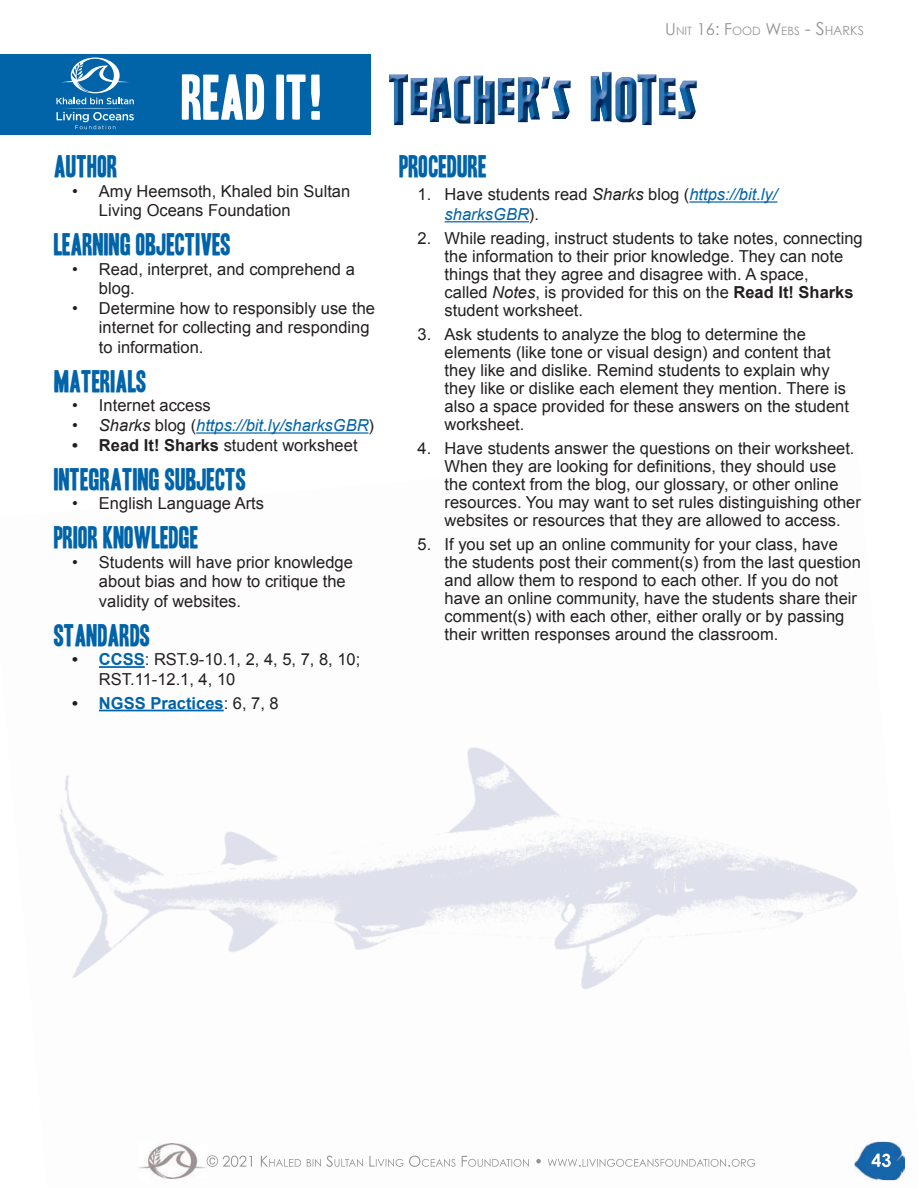
<style>
.page{position:relative;width:918px;height:1188px;background:#fff}
.page>*{position:absolute;margin:0;border:0;box-sizing:border-box;transform-origin:0 0}
.t1{font:55.5px "Headline One HPLHS";color:#fff}
.t2{font:27px "Headline One HPLHS";color:#0163a8}
.t3{font:16.5px/18px "Arial";color:#231f20}
.t4{font:italic 16.5px "Arial";color:#0163a8}
.t5{font:700 16.5px "Arial";color:#0163a8}
.t6{font:11.55px "Century Gothic";color:#939598}
.s1{color:#231f20}
.s2{font-style:normal;color:#231f20}
.s3{font-weight:700}
.s4{font-weight:700;color:#0163a8}
.s5{font-weight:400;color:#231f20}
.s6{font-size:16.5px}
.s7{font-size:18px}
.s8{font-size:12.6px}
.s9{font-style:italic}
.s10{font-style:italic;color:#0163a8}
</style>
<div class="page">
<div style="left:0;top:54px;width:370px;height:81px;background:#0163a8"></div>
<svg style="left:56px;top:57px;width:78px;height:72px"></svg>
<img style="left:389px;top:72px;width:308px;height:54px">
<img style="left:467px;top:747px;width:50px;height:27px">
<img style="left:760px;top:856px;width:135px;height:325px">
<img style="left:59px;top:806px;width:315px;height:172px">
<img style="left:374px;top:774px;width:386px;height:215px">
<img style="left:760px;top:1148px;width:9px;height:33px">
<img style="left:208px;top:1155px;width:548px;height:12px">
<img style="left:138px;top:1143px;width:69px;height:36px">
<img style="left:855px;top:1142px;width:50px;height:38px">
<img style="left:872px;top:1154px;width:19px;height:13px">
<hr style="left:196px;top:432px;width:173px;height:2px;background:#0163a8">
<hr style="left:99px;top:666px;width:46px;height:2px;background:#0163a8">
<hr style="left:99px;top:710px;width:125px;height:1px;background:#0163a8">
<hr style="left:689px;top:201px;width:89px;height:2px;background:#0163a8">
<hr style="left:445px;top:221px;width:84px;height:1px;background:#0163a8">
<h1 class="t1" style="left:182px;top:71px;width:144px">READ IT!</h1>
<h2 class="t2" style="left:54px;top:154px;width:65px">AUTHOR</h2>
<p class="t3" style="left:99px;top:182px;width:253px;line-height:19.5px;text-indent:-27px">• Amy Heemsoth, Khaled bin Sultan<br>Living Oceans Foundation</p>
<h2 class="t2" style="left:54px;top:232px;width:179px">LEARNING OBJECTIVES</h2>
<p class="t3" style="left:99px;top:260px;width:257px;line-height:19.5px;text-indent:-27px">• Read, interpret, and comprehend a blog.</p>
<p class="t3" style="left:99px;top:299px;width:278px;line-height:19.5px;text-indent:-27px">• Determine how to responsibly use the internet for collecting and responding to information.</p>
<h2 class="t2" style="left:54px;top:368px;width:94px">MATERIALS</h2>
<p class="t3" style="left:72px;top:397px;width:140px">• Internet access</p>
<p class="t4" style="left:72px;top:415px;width:304px"><span class="s1">• Sharks</span> <span class="s2">blog (</span>https://bit.ly/sharksGBR<span class="s2">)</span></p>
<p class="t3" style="left:72px;top:436px;width:287px"><span class="s3">• Read It! Sharks</span> student worksheet</p>
<h2 class="t2" style="left:54px;top:466px;width:194px">INTEGRATING SUBJECTS</h2>
<p class="t3" style="left:72px;top:495px;width:194px">• English Language Arts</p>
<h2 class="t2" style="left:54px;top:525px;width:146px">PRIOR KNOWLEDGE</h2>
<p class="t3" style="left:99px;top:552px;width:256px;line-height:19.5px;text-indent:-27px">• Students will have prior knowledge about bias and how to critique the validity of websites.</p>
<h2 class="t2" style="left:54px;top:622px;width:98px">STANDARDS</h2>
<p class="t3" style="left:99px;top:650px;width:263px;line-height:19.5px;text-indent:-27px"><span class="s3">•</span> <span class="s4">CCSS</span>: RST.9-10.1, 2, 4, 5, 7, 8, 10;<br>RST.11-12.1, 4, 10</p>
<p class="t5" style="left:72px;top:692px;width:208px"><span class="s1">•</span> NGSS Practices<span class="s5">: 6, 7, 8</span></p>
<p class="t6" style="left:665px;top:23px;width:200px"><span class="s6">U</span>NIT <span class="s6">16: F</span>OOD <span class="s6">W</span>EBS <span class="s7">- S</span><span class="s8">HARKS</span></p>
<h2 class="t2" style="left:400px;top:154px;width:89px">PROCEDURE</h2>
<p class="t3" style="left:445px;top:185px;width:334px;line-height:19.8px;text-indent:-27px">1. Have students read <span class="s9">Sharks</span> blog (<span class="s10">https://bit.ly/ sharksGBR</span>).</p>
<p class="t3" style="left:445px;top:229px;width:420px;text-indent:-27px">2. While reading, instruct students to take notes, connecting the information to their prior knowledge. They can note things that they agree and disagree with. A space,<br>called <span class="s9">Notes</span>, is provided for this on the <span class="s3">Read It! Sharks </span>student worksheet.</p>
<p class="t3" style="left:445px;top:325px;width:406px;text-indent:-27px">3. Ask students to analyze the blog to determine the elements (like tone or visual design) and content that they like and dislike. Remind students to explain why they like or dislike each element they mention. There is also a space provided for these answers on the student worksheet.</p>
<p class="t3" style="left:445px;top:439px;width:418px;text-indent:-27px">4. Have students answer the questions on their worksheet.<br>When they are looking for definitions, they should use the context from the blog, our glossary, or other online resources. You may want to set rules distinguishing other websites or resources that they are allowed to access.</p>
<p class="t3" style="left:445px;top:536px;width:418px;text-indent:-27px">5. If you set up an online community for your class, have the students post their comment(s) from the last question and allow them to respond to each other. If you do not have an online community, have the students share their comment(s) with each other, either orally or by passing their written responses around the classroom.</p>
</div>
